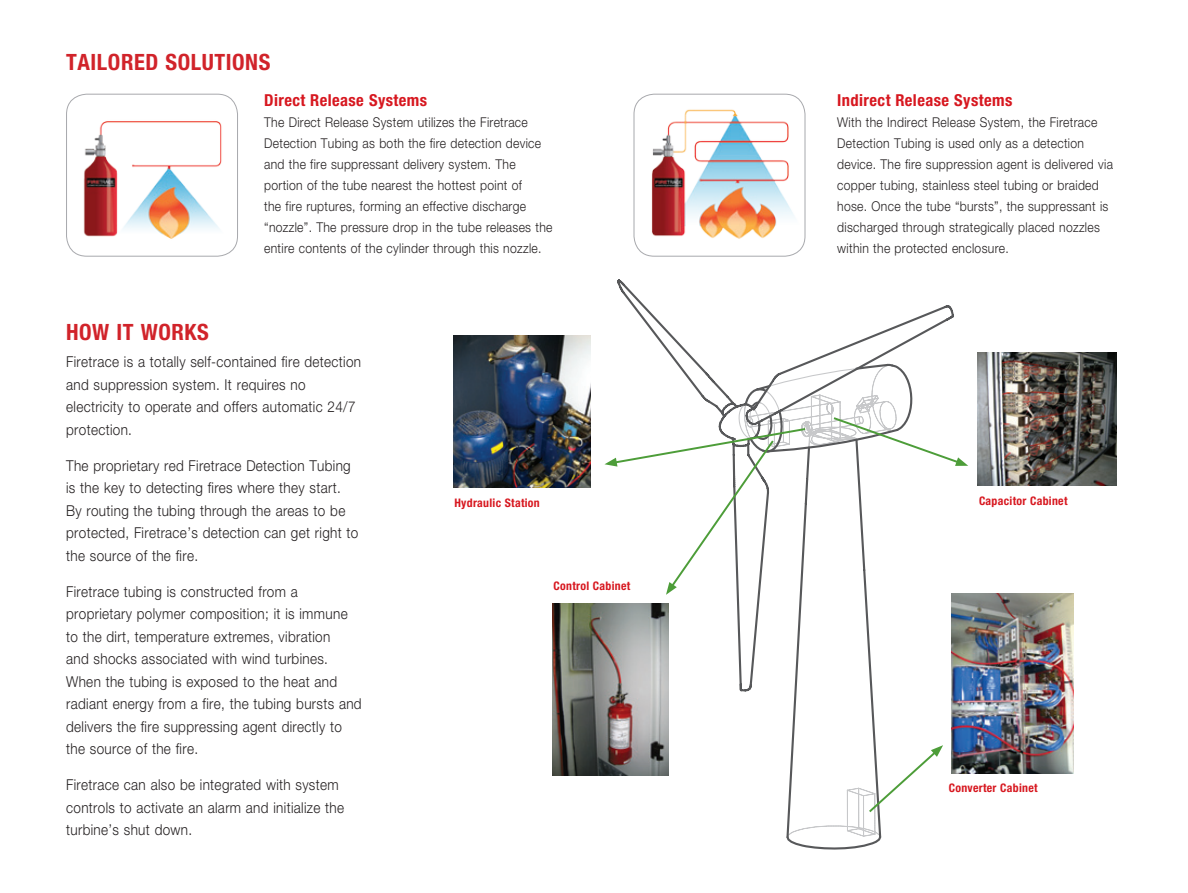
<style>
.page{position:relative;width:1188px;height:893px;background:#fff}
.page>*{position:absolute;margin:0;border:0;box-sizing:border-box;transform-origin:0 0}
.t1{font:700 condensed 22.5px "Helvetica Neue LT Std";letter-spacing:.025em;color:#d1232a}
.t2{font:700 condensed 16.5px "Helvetica Neue LT Std";letter-spacing:.025em;color:#d7171f}
.t3{font:300 15px/22.5px "Helvetica Neue LT Std";letter-spacing:.025em;color:#231f20;scale:.9 1}
.t4{font:300 13.5px/21px "Helvetica Neue LT Std";letter-spacing:.025em;color:#231f20;scale:.9 1}
.t5{font:700 condensed 11.85px "Helvetica Neue LT Std";letter-spacing:.025em;color:#d7171f}
</style>
<div class="page">
<svg style="left:786px;top:693px;width:95px;height:141px"></svg>
<svg style="left:786px;top:834px;width:96px;height:15px"></svg>
<svg style="left:617px;top:280px;width:337px;height:413px"></svg>
<img style="left:553px;top:604px;width:116px;height:171px">
<img style="left:951px;top:593px;width:122px;height:180px">
<img style="left:978px;top:352px;width:138px;height:133px">
<img style="left:454px;top:335px;width:137px;height:152px">
<svg style="left:867px;top:745px;width:76px;height:69px"></svg>
<svg style="left:604px;top:363px;width:364px;height:232px"></svg>
<div style="left:66px;top:94px;width:172px;height:163px;border:1px solid #a8a9ad;border-radius:20px"></div>
<img style="left:66px;top:108px;width:172px;height:142px">
<img style="left:633px;top:102px;width:173px;height:154px">
<h1 class="t1" style="left:66px;top:48px;width:204px">Tailored Solutions</h1>
<p class="t2" style="left:264px;top:90px;width:164px">Direct Release Systems</p>
<p class="t4" style="left:264px;top:111px;width:322px">The Direct Release System utilizes the Firetrace Detection Tubing as both the fire detection device and the fire suppressant delivery system. The portion of the tube nearest the hottest point of<br>the fire ruptures, forming an effective discharge “nozzle”. The pressure drop in the tube releases the entire contents of the cylinder through this nozzle.</p>
<p class="t2" style="left:837px;top:90px;width:177px">Indirect Release Systems</p>
<p class="t4" style="left:837px;top:111px;width:308px">With the Indirect Release System, the Firetrace Detection Tubing is used only as a detection device. The fire suppression agent is delivered via copper tubing, stainless steel tubing or braided hose. Once the tube “bursts”, the suppressant is discharged through strategically placed nozzles within the protected enclosure.</p>
<h1 class="t1" style="left:66px;top:319px;width:142px">how it works</h1>
<p class="t3" style="left:66px;top:350px;width:329px">Firetrace is a totally self-contained fire detection and suppression system. It requires no electricity to operate and offers automatic 24/7 protection.</p>
<p class="t3" style="left:66px;top:454px;width:326px">The proprietary red Firetrace Detection Tubing is the key to detecting fires where they start.<br>By routing the tubing through the areas to be protected, Firetrace’s detection can get right to the source of the fire.</p>
<p class="t3" style="left:66px;top:580px;width:330px">Firetrace tubing is constructed from a proprietary polymer composition; it is immune to the dirt, temperature extremes, vibration<br>and shocks associated with wind turbines.<br>When the tubing is exposed to the heat and radiant energy from a fire, the tubing bursts and delivers the fire suppressing agent directly to the source of the fire.</p>
<p class="t3" style="left:66px;top:773px;width:310px">Firetrace can also be integrated with system controls to activate an alarm and initialize the turbine’s shut down.</p>
<p class="t5" style="left:949px;top:781px;width:90px">Converter Cabinet</p>
<p class="t5" style="left:454px;top:496px;width:87px">Hydraulic Station</p>
<p class="t5" style="left:979px;top:494px;width:90px">Capacitor Cabinet</p>
<p class="t5" style="left:554px;top:579px;width:78px">Control Cabinet</p>
</div>
